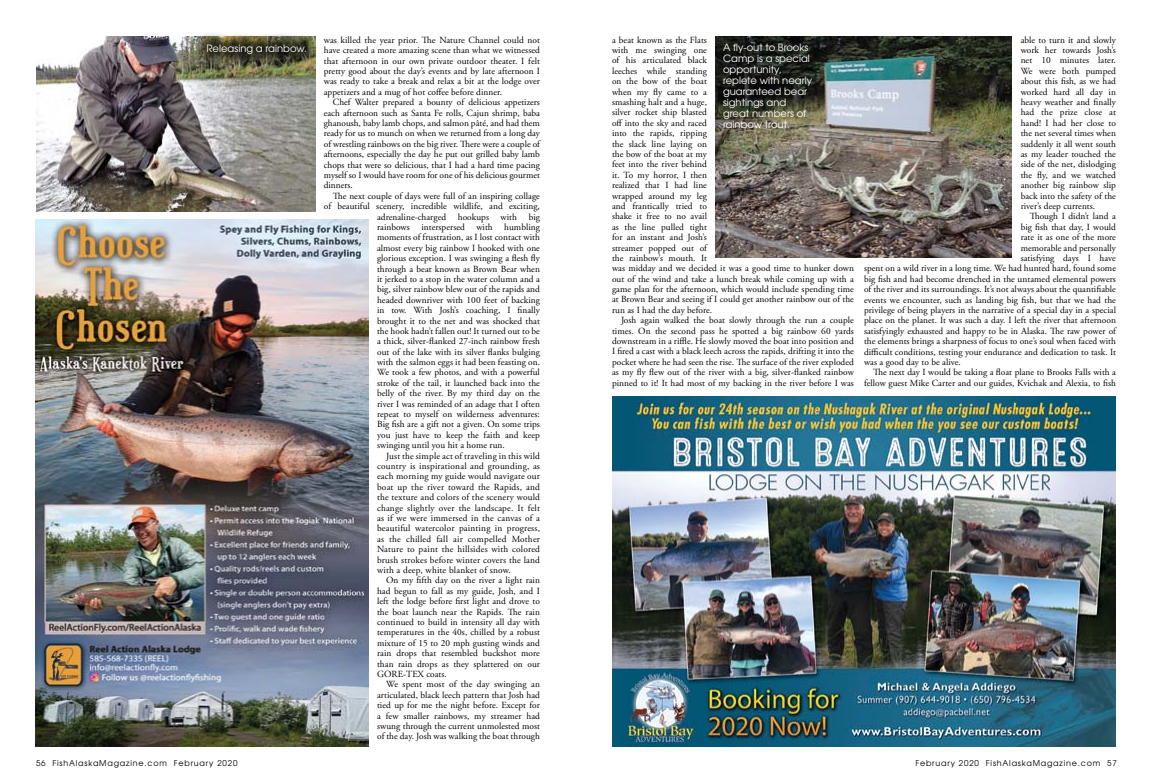
<style>
.page{position:relative;width:1152px;height:783px;background:#fff}
.page>*{position:absolute;margin:0;border:0;box-sizing:border-box;transform-origin:0 0}
.t1{font:10px/11px "Te X Gyre Adventor";color:#fff}
.t2{font:9.4px/10.4px "Adobe Garamond Pro";letter-spacing:.005em;color:#000;text-align:justify}
.t3{font:8px "Te X Gyre Adventor";letter-spacing:.1em;color:#000}
</style>
<div class="page">
<img style="left:36px;top:220px;width:332px;height:527px">
<img style="left:612px;top:396px;width:504px;height:351px">
<img style="left:36px;top:36px;width:279px;height:175px">
<div style="left:194px;top:31px;width:125px;height:38px;background:#000;opacity:.75"></div>
<img style="left:716px;top:36px;width:296px;height:222px">
<p class="t2" style="left:612px;top:35px;width:243px;text-align:left">a beat known as the Flats<br>with me swinging one<br>of his articulated black<br>leeches while standing<br>on the bow of the boat<br>when my fly came to a<br>smashing halt and a huge,<br>silver rocket ship blasted<br>off into the sky and raced<br>into the rapids, ripping<br>the slack line laying on<br>the bow of the boat at my<br>feet into the river behind<br>it. To my horror, I then<br>realized that I had line<br>wrapped around my leg<br>and frantically tried to<br>shake it free to no avail<br>as the line pulled tight<br>for an instant and Josh’s<br>streamer popped out of<br>the rainbow’s mouth. It<br>was midday and we decided it was a good time to hunker down out of the wind and take a lunch break while coming up with a game plan for the afternoon, which would include spending time at Brown Bear and seeing if I could get another rainbow out of the run as I had the day before.</p>
<p class="t2" style="left:612px;top:315px;width:243px;text-indent:9px">Josh again walked the boat slowly through the run a couple times. On the second pass he spotted a big rainbow 60 yards downstream in a riffle. He slowly moved the boat into position and I fired a cast with a black leech across the rapids, drifting it into the pocket where he had seen the rise. The surface of the river exploded as my fly flew out of the river with a big, silver-flanked rainbow pinned to it! It had most of my backing in the river before I was</p>
<p class="t2" style="left:324px;top:35px;width:218px">was killed the year prior. The Nature Channel could not have created a more amazing scene than what we witnessed that afternoon in our own private outdoor theater. I felt pretty good about the day’s events and by late afternoon I was ready to take a break and relax a bit at the lodge over appetizers and a mug of hot coffee before dinner.</p>
<p class="t2" style="left:324px;top:97px;width:218px;text-indent:9px">Chef Walter prepared a bounty of delicious appetizers each afternoon such as Santa Fe rolls, Cajun shrimp, baba ghanoush, baby lamb chops, and salmon pâté, and had them ready for us to munch on when we returned from a long day of wrestling rainbows on the big river. There were a couple of afternoons, especially the day he put out grilled baby lamb chops that were so delicious, that I had a hard time pacing myself so I would have room for one of his delicious gourmet dinners.</p>
<p class="t2" style="left:333px;top:191px;width:209px">The next couple of days were full of an inspiring collage</p>
<p class="t2" style="left:324px;top:201px;width:218px">of beautiful scenery, incredible wildlife, and exciting,</p>
<p class="t2" style="left:377px;top:212px;width:164px">adrenaline-charged hookups with big</p>
<p class="t2" style="left:377px;top:222px;width:164px">rainbows interspersed with humbling</p>
<p class="t2" style="left:377px;top:232px;width:164px">moments of frustration, as I lost contact with</p>
<p class="t2" style="left:377px;top:243px;width:164px">almost every big rainbow I hooked with one</p>
<p class="t2" style="left:377px;top:253px;width:164px">glorious exception. I was swinging a flesh fly</p>
<p class="t2" style="left:377px;top:264px;width:164px">through a beat known as Brown Bear when</p>
<p class="t2" style="left:377px;top:274px;width:164px">it jerked to a stop in the water column and a</p>
<p class="t2" style="left:377px;top:284px;width:164px">big, silver rainbow blew out of the rapids and</p>
<p class="t2" style="left:377px;top:295px;width:164px">headed downriver with 100 feet of backing</p>
<p class="t2" style="left:377px;top:305px;width:164px">in tow. With Josh’s coaching, I finally</p>
<p class="t2" style="left:377px;top:316px;width:164px">brought it to the net and was shocked that</p>
<p class="t2" style="left:377px;top:326px;width:164px">the hook hadn’t fallen out! It turned out to be</p>
<p class="t2" style="left:377px;top:336px;width:164px">a thick, silver-flanked 27-inch rainbow fresh</p>
<p class="t2" style="left:377px;top:347px;width:164px">out of the lake with its silver flanks bulging</p>
<p class="t2" style="left:377px;top:357px;width:164px">with the salmon eggs it had been feasting on.</p>
<p class="t2" style="left:377px;top:368px;width:164px">We took a few photos, and with a powerful</p>
<p class="t2" style="left:377px;top:378px;width:164px">stroke of the tail, it launched back into the</p>
<p class="t2" style="left:377px;top:388px;width:164px">belly of the river. By my third day on the</p>
<p class="t2" style="left:377px;top:399px;width:164px">river I was reminded of an adage that I often</p>
<p class="t2" style="left:377px;top:409px;width:164px">repeat to myself on wilderness adventures:</p>
<p class="t2" style="left:377px;top:420px;width:164px">Big fish are a gift not a given. On some trips</p>
<p class="t2" style="left:377px;top:430px;width:164px">you just have to keep the faith and keep</p>
<p class="t2" style="left:377px;top:440px;width:129px">swinging until you hit a home run.</p>
<p class="t2" style="left:386px;top:451px;width:155px">Just the simple act of traveling in this wild</p>
<p class="t2" style="left:377px;top:461px;width:164px">country is inspirational and grounding, as</p>
<p class="t2" style="left:377px;top:472px;width:164px">each morning my guide would navigate our</p>
<p class="t2" style="left:377px;top:482px;width:164px">boat up the river toward the Rapids, and</p>
<p class="t2" style="left:377px;top:492px;width:164px">the texture and colors of the scenery would</p>
<p class="t2" style="left:377px;top:503px;width:164px">change slightly over the landscape. It felt</p>
<p class="t2" style="left:377px;top:513px;width:164px">as if we were immersed in the canvas of a</p>
<p class="t2" style="left:377px;top:524px;width:164px">beautiful watercolor painting in progress,</p>
<p class="t2" style="left:377px;top:534px;width:164px">as the chilled fall air compelled Mother</p>
<p class="t2" style="left:377px;top:544px;width:164px">Nature to paint the hillsides with colored</p>
<p class="t2" style="left:377px;top:555px;width:164px">brush strokes before winter covers the land</p>
<p class="t2" style="left:377px;top:565px;width:135px">with a deep, white blanket of snow.</p>
<p class="t2" style="left:386px;top:576px;width:155px">On my fifth day on the river a light rain</p>
<p class="t2" style="left:377px;top:586px;width:164px">had begun to fall as my guide, Josh, and I</p>
<p class="t2" style="left:377px;top:596px;width:164px">left the lodge before first light and drove to</p>
<p class="t2" style="left:377px;top:607px;width:164px">the boat launch near the Rapids. The rain</p>
<p class="t2" style="left:377px;top:617px;width:164px">continued to build in intensity all day with</p>
<p class="t2" style="left:377px;top:628px;width:164px">temperatures in the 40s, chilled by a robust</p>
<p class="t2" style="left:377px;top:638px;width:164px">mixture of 15 to 20 mph gusting winds and</p>
<p class="t2" style="left:377px;top:648px;width:164px">rain drops that resembled buckshot more</p>
<p class="t2" style="left:377px;top:659px;width:164px">than rain drops as they splattered on our</p>
<p class="t2" style="left:377px;top:669px;width:71px">GORE-TEX coats.</p>
<p class="t2" style="left:386px;top:680px;width:155px">We spent most of the day swinging an</p>
<p class="t2" style="left:377px;top:690px;width:164px">articulated, black leech pattern that Josh had</p>
<p class="t2" style="left:377px;top:700px;width:164px">tied up for me the night before. Except for</p>
<p class="t2" style="left:377px;top:711px;width:164px">a few smaller rainbows, my streamer had</p>
<p class="t2" style="left:377px;top:721px;width:164px">swung through the current unmolested most</p>
<p class="t2" style="left:377px;top:732px;width:164px">of the day. Josh was walking the boat through</p>
<p class="t1" style="left:207px;top:42px;width:102px">Releasing a rainbow.</p>
<p class="t1" style="left:723px;top:41px;width:91px">A fly-out to Brooks<br>Camp is a special opportunity, replete with nearly guaranteed bear sightings and great numbers of rainbow trout.</p>
<p class="t2" style="left:1021px;top:35px;width:97px">able to turn it and slowly work her towards Josh’s net 10 minutes later.<br>We were both pumped about this fish, as we had worked hard all day in heavy weather and finally had the prize close at hand! I had her close to the net several times when suddenly it all went south as my leader touched the side of the net, dislodging the fly, and we watched another big rainbow slip back into the safety of the river’s deep currents.</p>
<p class="t2" style="left:1030px;top:212px;width:88px">Though I didn’t land a</p>
<p class="t2" style="left:1021px;top:222px;width:97px">big fish that day, I would</p>
<p class="t2" style="left:1021px;top:232px;width:97px">rate it as one of the more</p>
<p class="t2" style="left:1021px;top:243px;width:97px">memorable and personally</p>
<p class="t2" style="left:1021px;top:253px;width:97px">satisfying days I have</p>
<p class="t2" style="left:864px;top:264px;width:254px">spent on a wild river in a long time. We had hunted hard, found some</p>
<p class="t2" style="left:864px;top:274px;width:253px">big fish and had become drenched in the untamed elemental powers</p>
<p class="t2" style="left:864px;top:284px;width:253px">of the river and its surroundings. It’s not always about the quantifiable</p>
<p class="t2" style="left:864px;top:295px;width:254px">events we encounter, such as landing big fish, but that we had the</p>
<p class="t2" style="left:864px;top:305px;width:254px">privilege of being players in the narrative of a special day in a special</p>
<p class="t2" style="left:864px;top:316px;width:254px">place on the planet. It was such a day. I left the river that afternoon</p>
<p class="t2" style="left:864px;top:326px;width:254px">satisfyingly exhausted and happy to be in Alaska. The raw power of</p>
<p class="t2" style="left:864px;top:336px;width:253px">the elements brings a sharpness of focus to one’s soul when faced with</p>
<p class="t2" style="left:864px;top:347px;width:254px">difficult conditions, testing your endurance and dedication to task. It</p>
<p class="t2" style="left:864px;top:357px;width:98px">was a good day to be alive.</p>
<p class="t2" style="left:873px;top:368px;width:245px">The next day I would be taking a float plane to Brooks Falls with a</p>
<p class="t2" style="left:864px;top:378px;width:253px">fellow guest Mike Carter and our guides, Kvichak and Alexia, to fish</p>
<p class="t3" style="left:36px;top:757px;width:203px">56 FishAlaskaMagazine.com February 2020</p>
<p class="t3" style="left:915px;top:757px;width:203px">February 2020 FishAlaskaMagazine.com 57</p>
</div>
